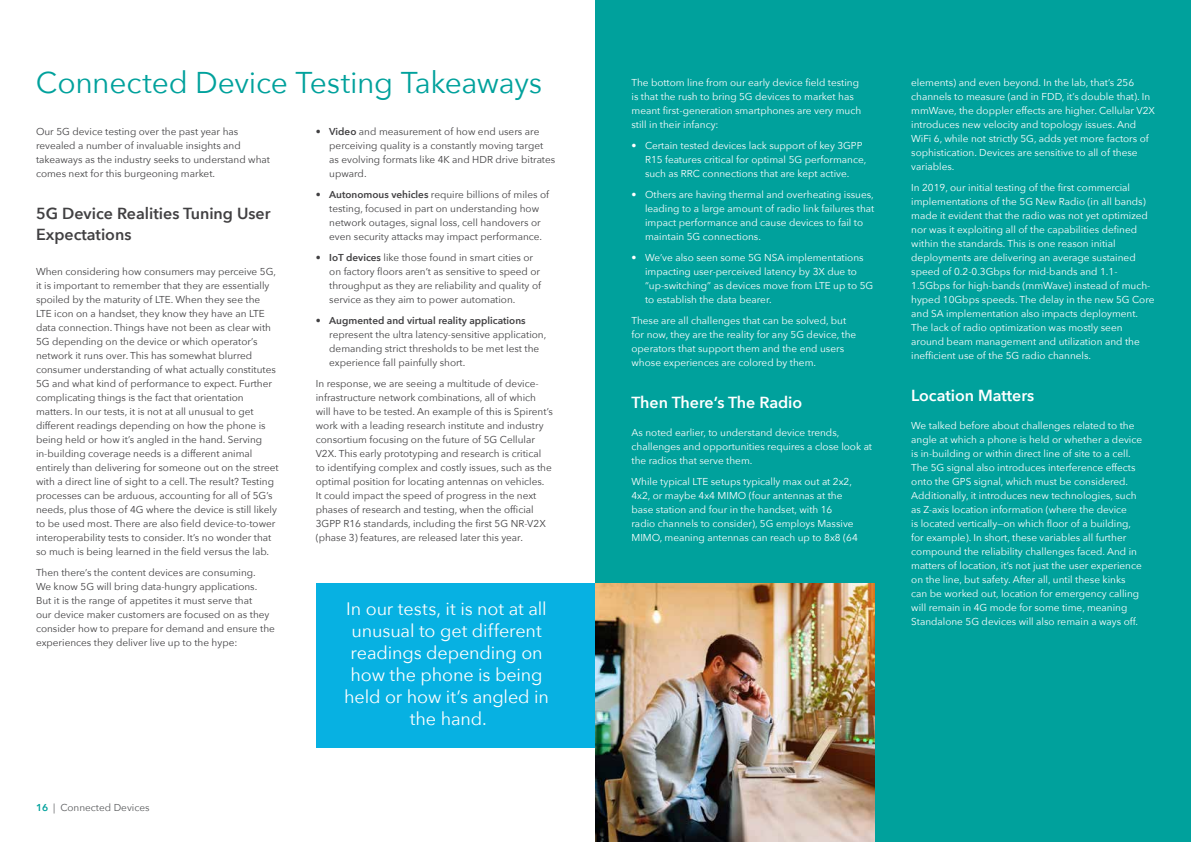
<style>
.page{position:relative;width:1191px;height:842px;background:#fff}
.page>*{position:absolute;margin:0;border:0;box-sizing:border-box;transform-origin:0 0}
.t1{font:30px "Avenir Next";letter-spacing:-.01em;color:#00a19c}
.t2{font:18px/22px "Avenir Next";letter-spacing:-.01em;color:#fff;text-align:center}
.t3{font:600 16px/21px "Avenir Next";color:#414042}
.t4{font:600 16px "Avenir Next";color:#fff}
.t5{font:10px/14px "Avenir Next";color:#fff}
.t6{font:10px/14px "Avenir Next";color:#414042}
.t7{font:600 10px "Avenir Next";color:#414042}
.t8{font:10px "Avenir Next";color:#58595b}
.s1{font-weight:600}
.s2{font-weight:600;color:#00a19c}
</style>
<div class="page">
<div style="left:595px;top:0;width:596px;height:842px;background:#00a19c"></div>
<div style="left:316px;top:583px;width:279px;height:164px;background:#07b1e2"></div>
<img style="left:595px;top:583px;width:279px;height:259px">
<h1 class="t1" style="left:36px;top:57px;width:508px">Connected Device Testing Takeaways</h1>
<p class="t6" style="left:36px;top:124px;width:235px">Our 5G device testing over the past year has revealed a number of invaluable insights and takeaways as the industry seeks to understand what comes next for this burgeoning market.</p>
<h3 class="t3" style="left:36px;top:203px;width:236px">5G Device Realities Tuning User<br>Expectations</h3>
<p class="t6" style="left:36px;top:264px;width:244px">When considering how consumers may perceive 5G, it is important to remember that they are essentially spoiled by the maturity of LTE. When they see the<br>LTE icon on a handset, they know they have an LTE data connection. Things have not been as clear with 5G depending on the device or which operator’s network it runs over. This has somewhat blurred consumer understanding of what actually constitutes 5G and what kind of performance to expect. Further complicating things is the fact that orientation matters. In our tests, it is not at all unusual to get different readings depending on how the phone is being held or how it’s angled in the hand. Serving in-building coverage needs is a different animal entirely than delivering for someone out on the street with a direct line of sight to a cell. The result? Testing processes can be arduous, accounting for all of 5G’s needs, plus those of 4G where the device is still likely to be used most. There are also field device-to-tower interoperability tests to consider. It’s no wonder that so much is being learned in the field versus the lab.</p>
<p class="t6" style="left:36px;top:565px;width:240px">Then there’s the content devices are consuming.<br>We know 5G will bring data-hungry applications.<br>But it is the range of appetites it must serve that<br>our device maker customers are focused on as they consider how to prepare for demand and ensure the experiences they deliver live up to the hype:</p>
<p class="t6" style="left:329px;top:124px;width:227px;text-indent:-14px"><span class="s1">• Video</span> and measurement of how end users are perceiving quality is a constantly moving target as evolving formats like 4K and HDR drive bitrates upward.</p>
<p class="t6" style="left:329px;top:187px;width:221px;text-indent:-14px"><span class="s1">• Autonomous vehicles</span> require billions of miles of testing, focused in part on understanding how network outages, signal loss, cell handovers or even security attacks may impact performance.</p>
<p class="t6" style="left:329px;top:250px;width:213px;text-indent:-14px"><span class="s1">• IoT devices</span> like those found in smart cities or on factory floors aren’t as sensitive to speed or throughput as they are reliability and quality of service as they aim to power automation.</p>
<p class="t7" style="left:316px;top:312px;width:211px">• Augmented and virtual reality applications</p>
<p class="t6" style="left:329px;top:327px;width:219px">represent the ultra latency-sensitive application, demanding strict thresholds to be met lest the experience fall painfully short.</p>
<p class="t6" style="left:316px;top:376px;width:239px">In response, we are seeing a multitude of device&shy;infrastructure network combinations, all of which will have to be tested. An example of this is Spirent’s work with a leading research institute and industry consortium focusing on the future of 5G Cellular V2X. This early prototyping and research is critical to identifying complex and costly issues, such as the optimal position for locating antennas on vehicles.<br>It could impact the speed of progress in the next phases of research and testing, when the official 3GPP R16 standards, including the first 5G NR-V2X (phase 3) features, are released later this year.</p>
<h2 class="t2" style="left:344px;top:597px;width:206px">In our tests, it is not at all unusual to get different readings depending on how the phone is being held or how it’s angled in the hand.</h2>
<p class="t8" style="left:36px;top:799px;width:115px"><span class="s2">16</span> | Connected Devices</p>
<p class="t5" style="left:631px;top:75px;width:231px">The bottom line from our early device field testing is that the rush to bring 5G devices to market has meant first-generation smartphones are very much still in their infancy:</p>
<p class="t5" style="left:645px;top:138px;width:223px;text-indent:-13px">• Certain tested devices lack support of key 3GPP<br>R15 features critical for optimal 5G performance, such as RRC connections that are kept active.</p>
<p class="t5" style="left:645px;top:187px;width:231px;text-indent:-13px">• Others are having thermal and overheating issues, leading to a large amount of radio link failures that impact performance and cause devices to fail to maintain 5G connections.</p>
<p class="t5" style="left:645px;top:250px;width:230px;text-indent:-13px">• We’ve also seen some 5G NSA implementations impacting user-perceived latency by 3X due to “up-switching” as devices move from LTE up to 5G to establish the data bearer.</p>
<p class="t5" style="left:631px;top:313px;width:226px">These are all challenges that can be solved, but for now, they are the reality for any 5G device, the operators that support them and the end users whose experiences are colored by them.</p>
<h3 class="t4" style="left:631px;top:389px;width:172px">Then There’s The Radio</h3>
<p class="t5" style="left:631px;top:425px;width:242px">As noted earlier, to understand device trends, challenges and opportunities requires a close look at the radios that serve them.</p>
<p class="t5" style="left:631px;top:474px;width:228px">While typical LTE setups typically max out at 2x2, 4x2, or maybe 4x4 MIMO (four antennas at the base station and four in the handset, with 16 radio channels to consider), 5G employs Massive MIMO, meaning antennas can reach up to 8x8 (64</p>
<p class="t5" style="left:911px;top:75px;width:245px">elements) and even beyond. In the lab, that’s 256 channels to measure (and in FDD, it’s double that). In mmWave, the doppler effects are higher. Cellular V2X introduces new velocity and topology issues. And WiFi 6, while not strictly 5G, adds yet more factors of sophistication. Devices are sensitive to all of these variables.</p>
<p class="t5" style="left:911px;top:180px;width:245px">In 2019, our initial testing of the first commercial implementations of the 5G New Radio (in all bands) made it evident that the radio was not yet optimized nor was it exploiting all of the capabilities defined within the standards. This is one reason initial deployments are delivering an average sustained speed of 0.2-0.3Gbps for mid-bands and 1.1- 1.5Gbps for high-bands (mmWave) instead of much&shy;hyped 10Gbps speeds. The delay in the new 5G Core and SA implementation also impacts deployment.<br>The lack of radio optimization was mostly seen around beam management and utilization and the inefficient use of the 5G radio channels.</p>
<h3 class="t4" style="left:911px;top:382px;width:125px">Location Matters</h3>
<p class="t5" style="left:911px;top:418px;width:232px">We talked before about challenges related to the angle at which a phone is held or whether a device is in-building or within direct line of site to a cell.<br>The 5G signal also introduces interference effects onto the GPS signal, which must be considered.<br>Additionally, it introduces new technologies, such as Z-axis location information (where the device<br>is located vertically—on which floor of a building, for example). In short, these variables all further compound the reliability challenges faced. And in matters of location, it’s not just the user experience on the line, but safety. After all, until these kinks can be worked out, location for emergency calling will remain in 4G mode for some time, meaning Standalone 5G devices will also remain a ways off.</p>
</div>
